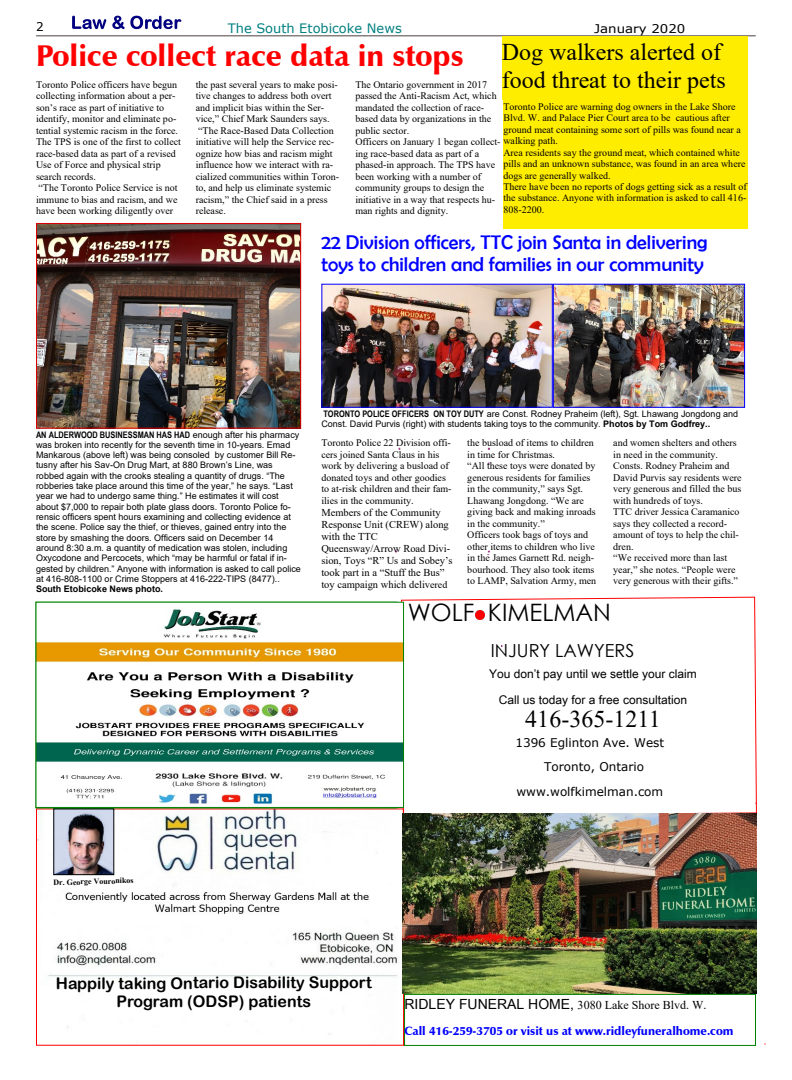
<style>
.page{position:relative;width:792px;height:1080px;background:#fff}
.page>*{position:absolute;margin:0;border:0;box-sizing:border-box;transform-origin:0 0}
.t1{font:900 30px "Zapf Humanist 601 BT";color:#f00}
.t2{font:24px/27.6px "Times New Roman";color:#000}
.t3{font:24px "Century Gothic";color:#000}
.t4{font:20px/22px "Berlin Sans FB";color:#00f}
.t5{font:18px "Century Gothic";color:#000}
.t6{font:16px/18.5px "Arial Rounded MT Bold";color:#000;text-align:center}
.t7{font:13px "Verdana";color:#008080}
.t8{font:12px/26.1px "Arial Unicode MS";color:#000;text-align:center}
.t9{font:12px "Verdana";color:#000}
.t10{font:900 12px "Zapf Humanist 601 BT";color:#00f}
.t11{font:12px "Times New Roman";color:#000}
.t12{font:12px "Verdana";color:#000;scale:1.11 1}
.t13{font:10.5px/12.1px "Times New Roman";color:#000}
.t14{font:10px/11.5px "Times New Roman";color:#000}
.t15{font:9px/10.3px "Arial";color:#000}
.t16{font:700 9px "Arial Narrow";color:#000}
.t17{font:700 9px "Arial";color:#000}
.t18{font:700 8px "Times New Roman";color:#000}
.s1{font-family:"Arial";font-weight:400}
.s2{font-family:"Arial Narrow";font-weight:700}
.s3{font-weight:700}
.s4{font-size:10px}
.s5{font-family:"Arial Unicode MS";font-size:14px}
</style>
<div class="page">
<hr style="left:36px;top:36px;width:720px;height:1px;background:#100">
<hr style="left:36px;top:35px;width:720px;height:1px;background:#100">
<svg style="left:72px;top:16px;width:34px;height:13px"></svg>
<svg style="left:112px;top:16px;width:69px;height:13px"></svg>
<img style="left:38px;top:810px;width:359px;height:225px">
<img style="left:55px;top:810px;width:57px;height:63px">
<svg style="left:401px;top:596px;width:356px;height:221px"></svg>
<img style="left:323px;top:286px;width:420px;height:120px">
<div style="left:553px;top:284px;width:192px;height:124px;border:1px solid #00f"></div>
<div style="left:321px;top:284px;width:232px;height:124px;border:1px solid #00f"></div>
<img style="left:38px;top:225px;width:261px;height:202px">
<div style="left:36px;top:223px;width:265px;height:206px;border:1px solid #db0000"></div>
<img style="left:38px;top:604px;width:364px;height:202px">
<div style="left:36px;top:602px;width:368px;height:206px;border:1px solid #008000"></div>
<div style="left:503px;top:100px;width:245px;height:129px;background:#ffed00"></div>
<div style="left:502px;top:36px;width:246px;height:64px;background:#ffed00"></div>
<img style="left:403px;top:813px;width:353px;height:181px">
<div style="left:404px;top:994px;width:352px;height:52px;border:1px solid #008000"></div>
<p class="t9" style="left:36px;top:22px;width:9px">2</p>
<h3 class="t7" style="left:228px;top:23px;width:175px">The South Etobicoke News</h3>
<p class="t12" style="left:594px;top:24px;width:84px">January 2020</p>
<h2 class="t2" style="left:502px;top:40px;width:226px">Dog walkers alerted of food threat to their pets</h2>
<h1 class="t1" style="left:36px;top:43px;width:429px">Police collect race data in stops</h1>
<p class="t14" style="left:36px;top:80px;width:147px">Toronto Police officers have begun collecting information about a per&shy;son’s race as part of initiative to identify, monitor and eliminate po&shy;tential systemic racism in the force.<br>The TPS is one of the first to collect race-based data as part of a revised Use of Force and physical strip search records.<br>“The Toronto Police Service is not immune to bias and racism, and we have been working diligently over</p>
<p class="t14" style="left:196px;top:80px;width:145px">the past several years to make posi&shy;tive changes to address both overt and implicit bias within the Ser&shy;vice,” Chief Mark Saunders says. “The Race-Based Data Collection initiative will help the Service rec&shy;ognize how bias and racism might influence how we interact with ra&shy;cialized communities within Toron&shy;to, and help us eliminate systemic racism,” the Chief said in a press release.</p>
<p class="t14" style="left:355px;top:80px;width:147px">The Ontario government in 2017 passed the Anti-Racism Act, which mandated the collection of race&shy;based data by organizations in the public sector.<br>Officers on January 1 began collect&shy;ing race-based data as part of a phased-in approach. The TPS have been working with a number of community groups to design the initiative in a way that respects hu&shy;man rights and dignity.</p>
<h3 class="t4" style="left:321px;top:231px;width:388px">22 Division officers, TTC join Santa in delivering toys to children and families in our community</h3>
<p class="t14" style="left:503px;top:101px;width:245px">Toronto Police are warning dog owners in the Lake Shore Blvd. W. and Palace Pier Court area to be cautious after ground meat containing some sort of pills was found near a walking path.<br>Area residents say the ground meat, which contained white pills and an unknown substance, was found in an area where dogs are generally walked.<br>There have been no reports of dogs getting sick as a result of the substance. Anyone with information is asked to call 416- 808-2200.</p>
<p class="t16" style="left:36px;top:431px;width:265px">AN ALDERWOOD BUSINESSMAN HAS HAD <span class="s1">enough after his pharmacy</span></p>
<p class="t15" style="left:36px;top:440px;width:266px">was broken into recently for the seventh time in 10-years. Emad Mankarous (above left) was being consoled by customer Bill Re&shy;tusny after his Sav-On Drug Mart, at 880 Brown’s Line, was robbed again with the crooks stealing a quantity of drugs. “The robberies take place around this time of the year,” he says. “Last year we had to undergo same thing.” He estimates it will cost about $7,000 to repair both plate glass doors. Toronto Police fo&shy;rensic officers spent hours examining and collecting evidence at the scene. Police say the thief, or thieves, gained entry into the store by smashing the doors. Officers said on December 14 around 8:30 a.m. a quantity of medication was stolen, including Oxycodone and Percocets, which “may be harmful or fatal if in&shy;gested by children.” Anyone with information is asked to call police at 416-808-1100 or Crime Stoppers at 416-222-TIPS (8477)..</p>
<p class="t17" style="left:36px;top:586px;width:129px">South Etobicoke News photo.</p>
<p class="t15" style="left:321px;top:409px;width:418px"><span class="s2">TORONTO POLICE OFFICERS ON TOY DUTY</span> are Const. Rodney Praheim (left), Sgt. Lhawang Jongdong and<br>Const. David Purvis (right) with students taking toys to the community. <span class="s3">Photos by Tom Godfrey..</span></p>
<p class="t14" style="left:321px;top:438px;width:132px">Toronto Police 22 Division offi&shy;cers joined Santa Claus in his work by delivering a busload of donated toys and other goodies to at-risk children and their fam&shy;ilies in the community.</p>
<p class="t13" style="left:321px;top:507px;width:133px">Members of the Community<br>Response Unit (CREW) along with the TTC<br>Queensway/Arrow Road Divi&shy;sion, Toys “R” Us and Sobey’s took part in a “Stuff the Bus” toy campaign which deliv<span class="s4">ered</span></p>
<p class="t14" style="left:467px;top:438px;width:130px">the busload of items to children in time for Christmas.<br>“All these toys were donated by generous residents for families in the community,” says Sgt.<br>Lhawang Jongdong. “We are giving back and making inroads in the community.”<br>Officers took bags of toys and other items to children who live in the James Garnett Rd. neigh&shy;bourhood. They also took items to LAMP, Salvation Army, men</p>
<p class="t14" style="left:613px;top:438px;width:130px">and women shelters and others in need in the community.<br>Consts. Rodney Praheim and<br>David Purvis say residents were very generous and filled the bus with hundreds of toys.<br>TTC driver Jessica Caramanico says they collected a record&shy;amount of toys to help the chil&shy;dren.<br>“We received more than last year,” she notes. “People were very generous with their gifts.”</p>
<h2 class="t3" style="left:408px;top:603px;width:205px">WOLF KIMELMAN</h2>
<h3 class="t5" style="left:491px;top:644px;width:145px">INJURY LAWYERS</h3>
<p class="t8" style="left:489px;top:662px;width:209px">You don’t pay until we settle your claim<br>Call us today for a free consultation</p>
<h2 class="t2" style="left:525px;top:707px;width:137px">416-365-1211</h2>
<p class="t9" style="left:515px;top:737px;width:150px">1396 Eglinton Ave. West</p>
<p class="t9" style="left:544px;top:762px;width:101px">Toronto, Ontario</p>
<p class="t9" style="left:516px;top:787px;width:148px">www.wolfkimelman.com</p>
<p class="t18" style="left:53px;top:880px;width:82px;rotate:-2deg">Dr. George Vouronikos</p>
<h3 class="t6" style="left:56px;top:975px;width:317px">Happily taking Ontario Disability Support<br>Program (ODSP) patients</h3>
<p class="t11" style="left:405px;top:1001px;width:303px"><span class="s5">RIDLEY FUNERAL HOME,</span> 3080 Lake Shore Blvd. W.</p>
<p class="t10" style="left:405px;top:1026px;width:331px">Call 416-259-3705 or visit us at www.ridleyfuneralhome.com</p>
</div>
